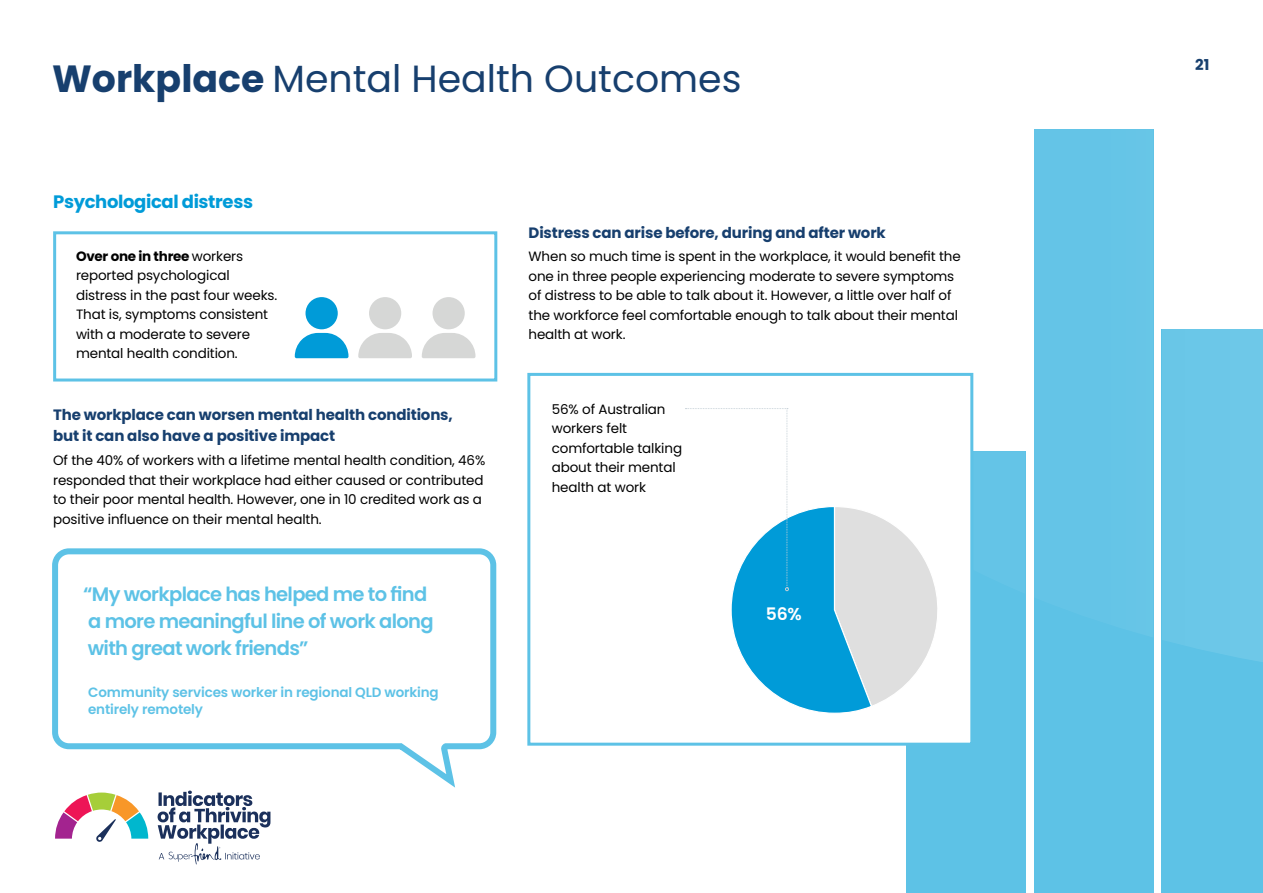
<style>
.page{position:relative;width:1263px;height:893px;background:#fff}
.page>*{position:absolute;margin:0;border:0;box-sizing:border-box;transform-origin:0 0}
.t1{font:37.8px "Poppins";color:#173f6e}
.t2{font:600 19.5px/27px "Poppins";letter-spacing:-.035em;color:#5dc2e6}
.t3{font:700 18px "Poppins";letter-spacing:-.02em;color:#009bd8}
.t4{font:600 17.25px "Poppins";color:#fff}
.t5{font:700 15px/21px "Poppins";letter-spacing:-.01em;color:#173f6e}
.t6{font:13.5px/19.5px "Poppins";letter-spacing:-.01em;color:#000}
.t7{font:600 13.5px/16.5px "Poppins";letter-spacing:-.01em;color:#5dc2e6}
.s1{font-weight:700}
</style>
<div class="page">
<div style="left:1162px;top:329px;width:101px;height:564px;background:#5dc2e6"></div>
<div style="left:1034px;top:129px;width:119px;height:764px;background:#5dc2e6"></div>
<div style="left:906px;top:451px;width:119px;height:442px;background:#5dc2e6"></div>
<svg style="left:907px;top:129px;width:356px;height:557px"></svg>
<svg style="left:52px;top:548px;width:445px;height:243px"></svg>
<div style="left:529px;top:374px;width:443px;height:370px;background:#fff"></div>
<div style="left:527px;top:373px;width:446px;height:373px;border:3px solid #5dc2e6"></div>
<div style="left:53px;top:231px;width:444px;height:150px;background:#fff;border:3px solid #5dc2e6"></div>
<div style="left:305px;top:297px;width:33px;height:32px;background:#009bd8;border-radius:50%"></div>
<svg style="left:295px;top:333px;width:53px;height:25px"></svg>
<div style="left:369px;top:297px;width:32px;height:32px;background:#d6d7d6;border-radius:50%"></div>
<svg style="left:358px;top:333px;width:54px;height:25px"></svg>
<div style="left:432px;top:297px;width:33px;height:32px;background:#d6d7d6;border-radius:50%"></div>
<svg style="left:422px;top:333px;width:53px;height:25px"></svg>
<svg style="left:685px;top:408px;width:252px;height:306px"></svg>
<svg style="left:55px;top:792px;width:93px;height:50px"></svg>
<svg style="left:158px;top:791px;width:112px;height:73px"></svg>
<h1 class="t1" style="left:52px;top:57px;width:691px"><span class="s1">Workplace</span> Mental Health Outcomes</h1>
<h3 class="t3" style="left:53px;top:191px;width:201px">Psychological distress</h3>
<p class="t6" style="left:76px;top:246px;width:202px"><span class="s1">Over one in three</span> workers reported psychological distress in the past four weeks.<br>That is, symptoms consistent with a moderate to severe mental health condition.</p>
<p class="t5" style="left:53px;top:405px;width:401px">The workplace can worsen mental health conditions, but it can also have a positive impact</p>
<p class="t6" style="left:53px;top:451px;width:434px">Of the 40% of workers with a lifetime mental health condition, 46% responded that their workplace had either caused or contributed to their poor mental health. However, one in 10 credited work as a positive influence on their mental health.</p>
<h2 class="t2" style="left:83px;top:581px;width:352px">“My workplace has helped me to find a more meaningful line of work along with great work friends”</h2>
<p class="t7" style="left:88px;top:684px;width:352px">Community services worker in regional QLD working entirely remotely</p>
<p class="t5" style="left:529px;top:222px;width:359px">Distress can arise before, during and after work</p>
<p class="t6" style="left:529px;top:247px;width:434px">When so much time is spent in the workplace, it would benefit the one in three people experiencing moderate to severe symptoms of distress to be able to talk about it. However, a little over half of the workforce feel comfortable enough to talk about their mental health at work.</p>
<p class="t6" style="left:552px;top:399px;width:132px">56% of Australian workers felt comfortable talking about their mental health at work</p>
<p class="t4" style="left:766px;top:604px;width:38px">56%</p>
<p class="t5" style="left:1195px;top:54px;width:16px">21</p>
</div>
